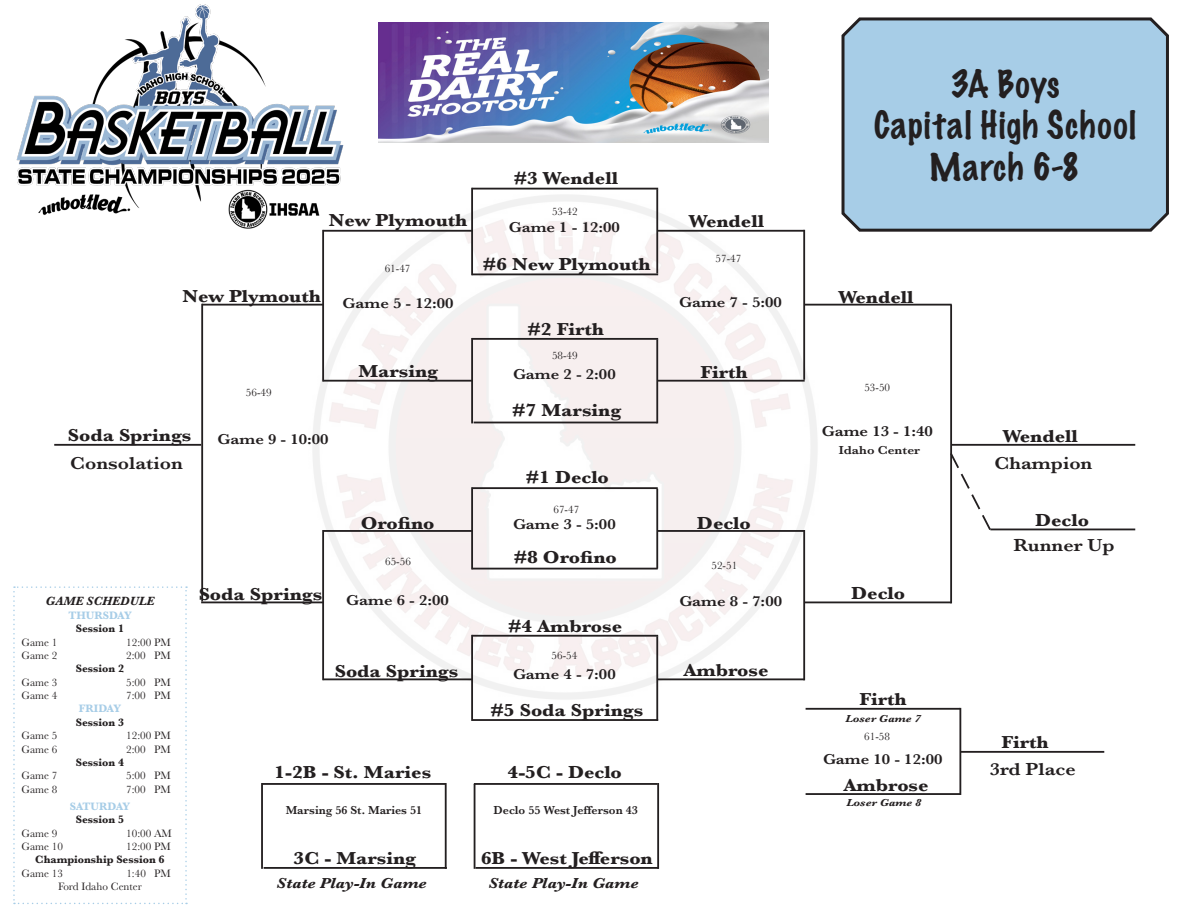
<style>
.page{position:relative;width:1188px;height:918px;background:#fff}
.page>*{position:absolute;margin:0;border:0;box-sizing:border-box;transform-origin:0 0}
.t1{font:100 34.5px "Marker Felt";letter-spacing:.035em;color:#231f20}
.t2{font:700 18px "Baskerville";color:#231f20;scale:1.11 1}
.t3{font:600 18px "Baskerville";color:#231f20;scale:1.11 1}
.t4{font:600 15px "Baskerville";color:#231f20;scale:1.11 1}
.t5{font:italic 700 15px "Baskerville";color:#231f20;scale:1.11 1}
.t6{font:italic 700 12.45px "Baskerville";color:#231f20}
.t7{font:600 12px "Baskerville";color:#231f20}
.t8{font:600 12px "Baskerville";color:#231f20;scale:1.11 1}
.t9{font:11.1px "Baskerville";color:#231f20}
.t10{font:700 11.1px "Baskerville";color:#231f20}
.t11{font:700 11.1px "Baskerville";color:#a7cde7}
.t12{font:italic 700 10.5px "Baskerville";color:#231f20;scale:1.11 1}
</style>
<div class="page">
<hr style="left:473px;top:188px;width:185px;height:2px;background:#231f20">
<hr style="left:473px;top:273px;width:185px;height:2px;background:#231f20">
<hr style="left:473px;top:338px;width:185px;height:2px;background:#231f20">
<hr style="left:473px;top:487px;width:185px;height:2px;background:#231f20">
<hr style="left:473px;top:568px;width:185px;height:2px;background:#231f20">
<hr style="left:473px;top:635px;width:185px;height:2px;background:#231f20">
<hr style="left:473px;top:719px;width:185px;height:2px;background:#231f20">
<hr style="left:471px;top:635px;width:2px;height:86px;background:#231f20">
<hr style="left:656px;top:636px;width:2px;height:85px;background:#231f20">
<hr style="left:471px;top:487px;width:2px;height:83px;background:#231f20">
<hr style="left:656px;top:489px;width:2px;height:80px;background:#231f20">
<hr style="left:471px;top:338px;width:2px;height:85px;background:#231f20">
<hr style="left:656px;top:339px;width:2px;height:84px;background:#231f20">
<hr style="left:471px;top:188px;width:2px;height:87px;background:#231f20">
<hr style="left:656px;top:189px;width:2px;height:84px;background:#231f20">
<hr style="left:324px;top:230px;width:149px;height:2px;background:#231f20">
<hr style="left:322px;top:230px;width:2px;height:152px;background:#231f20">
<hr style="left:324px;top:380px;width:149px;height:2px;background:#231f20">
<hr style="left:658px;top:230px;width:147px;height:2px;background:#231f20">
<hr style="left:803px;top:230px;width:2px;height:150px;background:#231f20">
<hr style="left:658px;top:380px;width:147px;height:2px;background:#231f20">
<hr style="left:322px;top:530px;width:2px;height:150px;background:#231f20">
<hr style="left:324px;top:678px;width:149px;height:2px;background:#231f20">
<hr style="left:658px;top:678px;width:147px;height:2px;background:#231f20">
<hr style="left:803px;top:530px;width:2px;height:150px;background:#231f20">
<hr style="left:658px;top:530px;width:147px;height:2px;background:#231f20">
<hr style="left:324px;top:530px;width:149px;height:2px;background:#231f20">
<hr style="left:805px;top:602px;width:147px;height:1px;background:#231f20">
<hr style="left:950px;top:305px;width:2px;height:298px;background:#231f20">
<hr style="left:990px;top:529px;width:145px;height:1px;background:#231f20">
<svg style="left:950px;top:451px;width:43px;height:81px"></svg>
<hr style="left:952px;top:444px;width:183px;height:2px;background:#231f20">
<hr style="left:201px;top:304px;width:2px;height:298px;background:#231f20">
<hr style="left:54px;top:444px;width:147px;height:2px;background:#231f20">
<hr style="left:201px;top:602px;width:123px;height:1px;background:#231f20">
<hr style="left:474px;top:422px;width:183px;height:1px;background:#231f20">
<hr style="left:202px;top:304px;width:121px;height:2px;background:#231f20">
<hr style="left:805px;top:304px;width:147px;height:2px;background:#231f20">
<hr style="left:806px;top:708px;width:154px;height:2px;background:#231f20">
<hr style="left:806px;top:793px;width:154px;height:2px;background:#231f20">
<hr style="left:959px;top:708px;width:2px;height:87px;background:#231f20">
<hr style="left:961px;top:751px;width:143px;height:2px;background:#231f20">
<img style="left:378px;top:22px;width:391px;height:120px">
<img style="left:16px;top:4px;width:328px;height:224px">
<div style="left:841px;top:17px;width:328px;height:215px;background:#a7cde7"></div>
<svg style="left:13px;top:586px;width:174px;height:318px"></svg>
<hr style="left:445px;top:783px;width:2px;height:86px;background:#231f20">
<hr style="left:264px;top:867px;width:183px;height:2px;background:#231f20">
<hr style="left:262px;top:783px;width:184px;height:2px;background:#231f20">
<hr style="left:657px;top:783px;width:2px;height:86px;background:#231f20">
<hr style="left:475px;top:867px;width:184px;height:2px;background:#231f20">
<hr style="left:474px;top:783px;width:184px;height:2px;background:#231f20">
<hr style="left:474px;top:784px;width:1px;height:85px;background:#231f20">
<hr style="left:261px;top:783px;width:2px;height:86px;background:#231f20">
<p class="t2" style="left:514px;top:166px;width:95px">#3 Wendell</p>
<p class="t9" style="left:552px;top:204px;width:27px">53-42</p>
<p class="t2" style="left:329px;top:208px;width:126px">New Plymouth</p>
<p class="t2" style="left:689px;top:209px;width:69px">Wendell</p>
<p class="t4" style="left:509px;top:217px;width:102px">Game 1 - 12:00</p>
<p class="t2" style="left:182px;top:283px;width:126px">New Plymouth</p>
<p class="t2" style="left:68px;top:422px;width:113px">Soda Springs</p>
<p class="t3" style="left:70px;top:451px;width:103px">Consolation</p>
<p class="t9" style="left:246px;top:385px;width:27px">56-49</p>
<p class="t4" style="left:218px;top:428px;width:102px">Game 9 - 10:00</p>
<p class="t9" style="left:385px;top:261px;width:27px">61-47</p>
<p class="t2" style="left:483px;top:251px;width:153px">#6 New Plymouth</p>
<p class="t9" style="left:716px;top:251px;width:27px">57-47</p>
<p class="t4" style="left:343px;top:293px;width:102px">Game 5 - 12:00</p>
<p class="t4" style="left:679px;top:292px;width:94px">Game 7 - 5:00</p>
<p class="t2" style="left:528px;top:316px;width:70px">#2 Firth</p>
<p class="t9" style="left:552px;top:349px;width:27px">58-49</p>
<p class="t2" style="left:358px;top:358px;width:73px">Marsing</p>
<p class="t2" style="left:701px;top:360px;width:44px">Firth</p>
<p class="t4" style="left:513px;top:364px;width:94px">Game 2 - 2:00</p>
<p class="t2" style="left:512px;top:398px;width:100px">#7 Marsing</p>
<p class="t2" style="left:526px;top:465px;width:76px">#1 Declo</p>
<p class="t9" style="left:553px;top:502px;width:27px">67-47</p>
<p class="t2" style="left:361px;top:511px;width:68px">Orofino</p>
<p class="t2" style="left:697px;top:511px;width:50px">Declo</p>
<p class="t4" style="left:513px;top:514px;width:94px">Game 3 - 5:00</p>
<p class="t9" style="left:385px;top:555px;width:27px">65-56</p>
<p class="t2" style="left:514px;top:545px;width:94px">#8 Orofino</p>
<p class="t9" style="left:711px;top:558px;width:27px">52-51</p>
<p class="t6" style="left:45px;top:593px;width:111px">GAME SCHEDULE</p>
<p class="t11" style="left:68px;top:607px;width:65px">THURSDAY</p>
<p class="t10" style="left:76px;top:621px;width:50px">Session 1</p>
<p class="t9" style="left:21px;top:635px;width:38px">Game 1</p>
<p class="t9" style="left:126px;top:635px;width:46px">12:00 PM</p>
<p class="t9" style="left:21px;top:648px;width:38px">Game 2</p>
<p class="t9" style="left:126px;top:648px;width:46px">2:00 PM</p>
<p class="t10" style="left:76px;top:661px;width:50px">Session 2</p>
<p class="t9" style="left:21px;top:675px;width:38px">Game 3</p>
<p class="t9" style="left:126px;top:675px;width:46px">5:00 PM</p>
<p class="t9" style="left:21px;top:688px;width:38px">Game 4</p>
<p class="t9" style="left:126px;top:688px;width:46px">7:00 PM</p>
<p class="t11" style="left:79px;top:701px;width:44px">FRIDAY</p>
<p class="t10" style="left:76px;top:715px;width:50px">Session 3</p>
<p class="t9" style="left:21px;top:729px;width:38px">Game 5</p>
<p class="t9" style="left:126px;top:729px;width:46px">12:00 PM</p>
<p class="t9" style="left:21px;top:742px;width:38px">Game 6</p>
<p class="t9" style="left:126px;top:742px;width:46px">2:00 PM</p>
<p class="t10" style="left:76px;top:755px;width:50px">Session 4</p>
<p class="t9" style="left:21px;top:769px;width:38px">Game 7</p>
<p class="t9" style="left:126px;top:769px;width:46px">5:00 PM</p>
<p class="t9" style="left:21px;top:782px;width:38px">Game 8</p>
<p class="t9" style="left:126px;top:782px;width:46px">7:00 PM</p>
<p class="t11" style="left:70px;top:798px;width:62px">SATURDAY</p>
<p class="t10" style="left:76px;top:812px;width:50px">Session 5</p>
<p class="t9" style="left:21px;top:826px;width:38px">Game 9</p>
<p class="t9" style="left:126px;top:826px;width:47px">10:00 AM</p>
<p class="t9" style="left:21px;top:839px;width:43px">Game 10</p>
<p class="t9" style="left:126px;top:839px;width:46px">12:00 PM</p>
<p class="t10" style="left:35px;top:852px;width:131px">Championship Session 6</p>
<p class="t9" style="left:21px;top:866px;width:43px">Game 13</p>
<p class="t9" style="left:126px;top:866px;width:46px">1:40 PM</p>
<p class="t9" style="left:58px;top:879px;width:85px">Ford Idaho Center</p>
<p class="t2" style="left:199px;top:582px;width:113px">Soda Springs</p>
<p class="t4" style="left:346px;top:590px;width:94px">Game 6 - 2:00</p>
<p class="t4" style="left:679px;top:591px;width:94px">Game 8 - 7:00</p>
<p class="t2" style="left:508px;top:614px;width:104px">#4 Ambrose</p>
<p class="t9" style="left:552px;top:648px;width:27px">56-54</p>
<p class="t2" style="left:335px;top:658px;width:113px">Soda Springs</p>
<p class="t2" style="left:684px;top:657px;width:78px">Ambrose</p>
<p class="t4" style="left:513px;top:664px;width:94px">Game 4 - 7:00</p>
<p class="t2" style="left:491px;top:698px;width:139px">#5 Soda Springs</p>
<p class="t2" style="left:274px;top:760px;width:143px">1-2B - St. Maries</p>
<p class="t7" style="left:286px;top:802px;width:138px">Marsing 56 St. Maries 51</p>
<p class="t2" style="left:507px;top:760px;width:105px">4-5C - Declo</p>
<p class="t7" style="left:494px;top:802px;width:146px">Declo 55 West Jefferson 43</p>
<p class="t2" style="left:294px;top:846px;width:112px">3C - Marsing</p>
<p class="t2" style="left:481px;top:846px;width:156px">6B - West Jefferson</p>
<p class="t5" style="left:277px;top:873px;width:137px">State Play-In Game</p>
<p class="t5" style="left:489px;top:873px;width:137px">State Play-In Game</p>
<p class="t1" style="left:950px;top:57px;width:111px">3A Boys</p>
<p class="t1" style="left:874px;top:98px;width:263px">Capital High School</p>
<p class="t1" style="left:929px;top:139px;width:153px">March 6-8</p>
<p class="t2" style="left:838px;top:284px;width:69px">Wendell</p>
<p class="t9" style="left:864px;top:381px;width:27px">53-50</p>
<p class="t4" style="left:822px;top:421px;width:102px">Game 13 - 1:40</p>
<p class="t8" style="left:839px;top:442px;width:75px">Idaho Center</p>
<p class="t2" style="left:851px;top:581px;width:50px">Declo</p>
<p class="t2" style="left:860px;top:686px;width:44px">Firth</p>
<p class="t12" style="left:846px;top:711px;width:69px">Loser Game 7</p>
<p class="t9" style="left:864px;top:729px;width:27px">61-58</p>
<p class="t4" style="left:823px;top:749px;width:109px">Game 10 - 12:00</p>
<p class="t2" style="left:844px;top:772px;width:78px">Ambrose</p>
<p class="t12" style="left:846px;top:795px;width:69px">Loser Game 8</p>
<p class="t2" style="left:1003px;top:424px;width:69px">Wendell</p>
<p class="t3" style="left:995px;top:451px;width:90px">Champion</p>
<p class="t2" style="left:1035px;top:508px;width:50px">Declo</p>
<p class="t3" style="left:1013px;top:533px;width:93px">Runner Up</p>
<p class="t2" style="left:1001px;top:730px;width:44px">Firth</p>
<p class="t3" style="left:990px;top:756px;width:79px">3rd Place</p>
</div>
